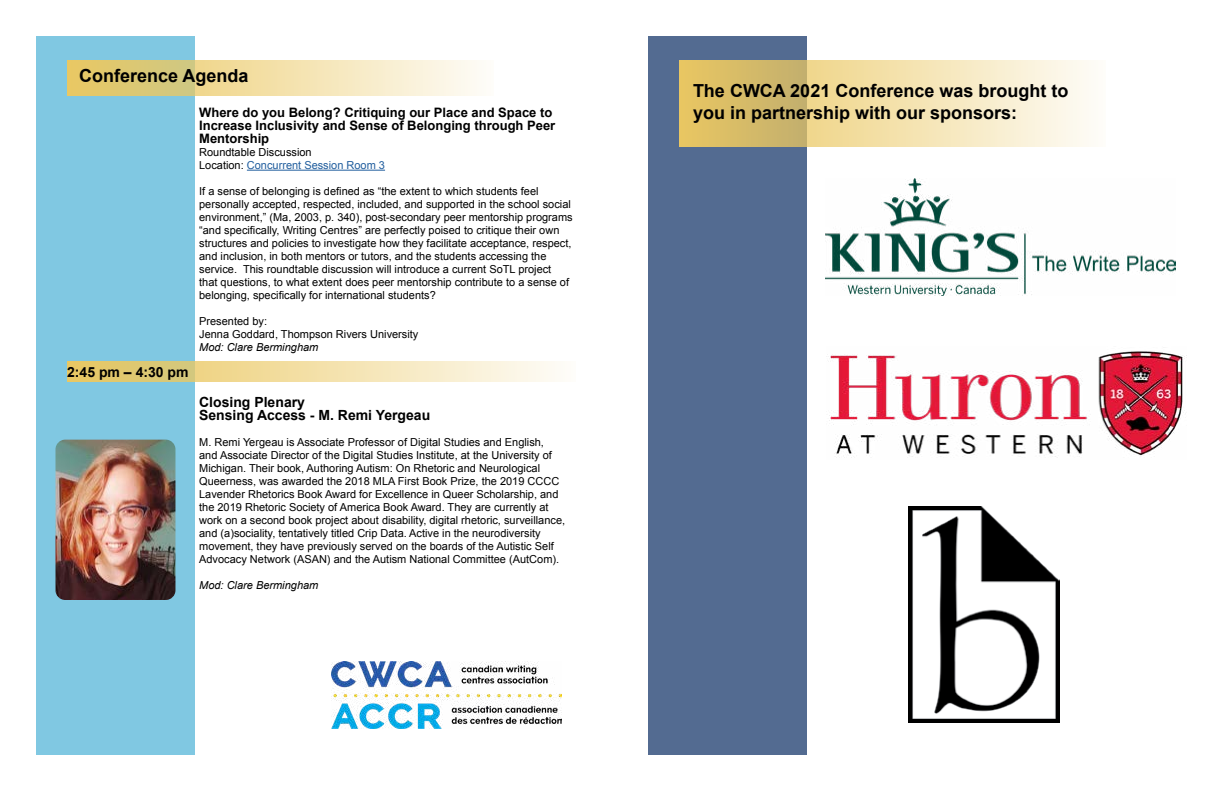
<style>
.page{position:relative;width:1224px;height:792px;background:#fff}
.page>*{position:absolute;margin:0;border:0;box-sizing:border-box;transform-origin:0 0}
.t1{font:700 18px/21.6px "Arial";color:#000}
.t2{font:700 14px/13px "Arial";color:#000}
.t3{font:700 13px/13px "Arial";color:#000}
.t4{font:11px/13px "Arial";color:#000}
.t5{font:italic 11px "Arial";color:#000}
.s1{color:#215e9e}
</style>
<div class="page">
<div style="left:36px;top:36px;width:159px;height:720px;background:#80c8e2"></div>
<div style="left:648px;top:36px;width:159px;height:720px;background:#536b91"></div>
<hr style="left:247px;top:170px;width:138px;height:1px;background:#215e9e">
<svg style="left:68px;top:60px;width:411px;height:36px;background:#eedea7"></svg>
<svg style="left:68px;top:362px;width:489px;height:20px;background:#efdea7"></svg>
<img style="left:56px;top:440px;width:119px;height:160px">
<img style="left:332px;top:662px;width:230px;height:67px">
<svg style="left:680px;top:60px;width:411px;height:87px;background:#ecdaa4"></svg>
<img style="left:826px;top:178px;width:350px;height:117px">
<img style="left:829px;top:351px;width:356px;height:107px">
<img style="left:909px;top:506px;width:150px;height:216px">
<p class="t1" style="left:79px;top:66px;width:171px">Conference Agenda</p>
<p class="t3" style="left:199px;top:106px;width:358px">Where do you Belong? Critiquing our Place and Space to<br>Increase Inclusivity and Sense of Belonging through Peer<br>Mentorship</p>
<p class="t4" style="left:199px;top:146px;width:187px">Roundtable Discussion<br>Location: <span class="s1">Concurrent Session Room 3</span></p>
<p class="t4" style="left:199px;top:185px;width:341px">If a sense of belonging is defined as “the extent to which students feel</p>
<p class="t4" style="left:199px;top:198px;width:375px">personally accepted, respected, included, and supported in the school social environment,” (Ma, 2003, p. 340), post-secondary peer mentorship programs</p>
<p class="t4" style="left:199px;top:224px;width:362px">“and specifically, Writing Centres” are perfectly poised to critique their own</p>
<p class="t4" style="left:199px;top:237px;width:374px">structures and policies to investigate how they facilitate acceptance, respect, and inclusion, in both mentors or tutors, and the students accessing the service. This roundtable discussion will introduce a current SoTL project that questions, to what extent does peer mentorship contribute to a sense of</p>
<p class="t4" style="left:199px;top:289px;width:238px">belonging, specifically for international students?</p>
<p class="t4" style="left:199px;top:315px;width:221px">Presented by:<br>Jenna Goddard, Thompson Rivers University</p>
<p class="t5" style="left:199px;top:340px;width:121px">Mod: Clare Bermingham</p>
<p class="t2" style="left:67px;top:366px;width:123px">2:45 pm – 4:30 pm</p>
<h3 class="t2" style="left:199px;top:396px;width:233px">Closing Plenary<br>Sensing Access - M. Remi Yergeau</h3>
<p class="t4" style="left:199px;top:436px;width:368px">M. Remi Yergeau is Associate Professor of Digital Studies and English,<br>and Associate Director of the Digital Studies Institute, at the University of Michigan. Their book, Authoring Autism: On Rhetoric and Neurological Queerness, was awarded the 2018 MLA First Book Prize, the 2019 CCCC Lavender Rhetorics Book Award for Excellence in Queer Scholarship, and the 2019 Rhetoric Society of America Book Award. They are currently at work on a second book project about disability, digital rhetoric, surveillance, and (a)sociality, tentatively titled Crip Data. Active in the neurodiversity movement, they have previously served on the boards of the Autistic Self Advocacy Network (ASAN) and the Autism National Committee (AutCom).</p>
<p class="t5" style="left:199px;top:578px;width:121px">Mod: Clare Bermingham</p>
<p class="t1" style="left:693px;top:81px;width:377px">The CWCA 2021 Conference was brought to you in partnership with our sponsors:</p>
</div>
